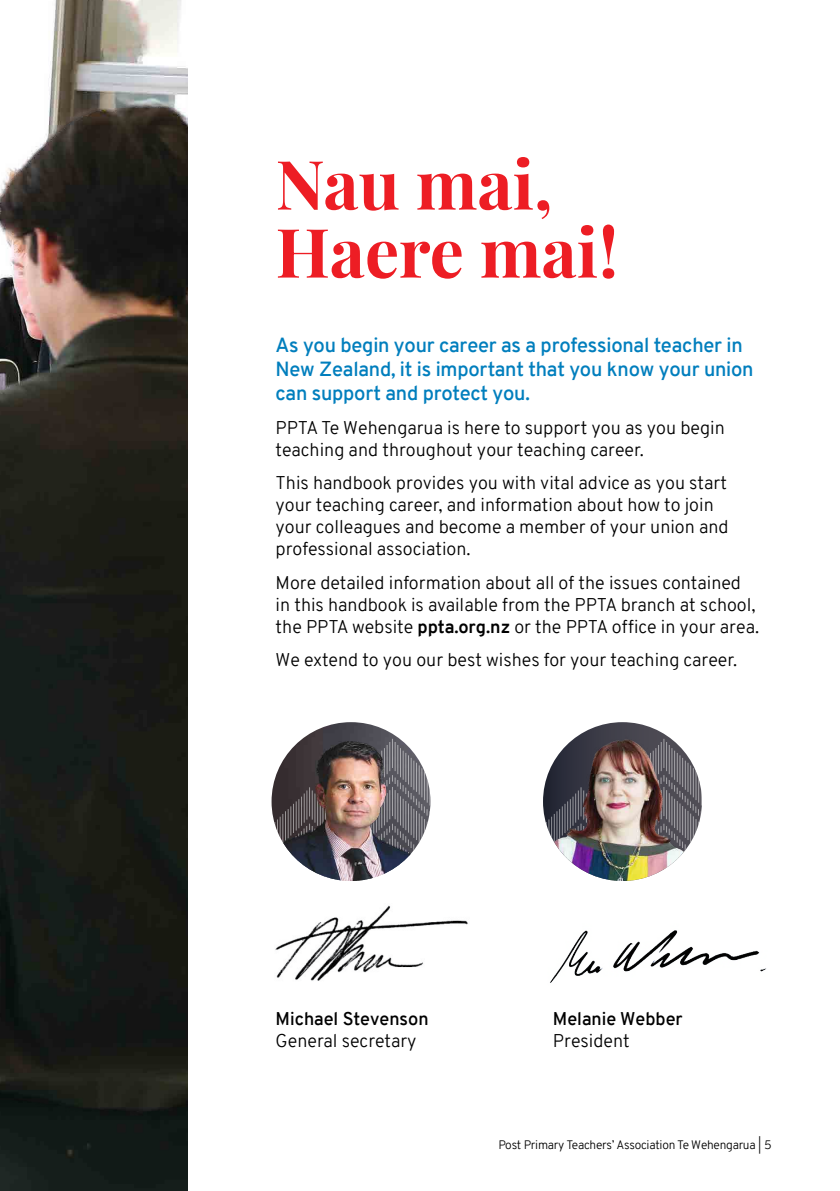
<style>
.page{position:relative;width:840px;height:1191px;background:#fff}
.page>*{position:absolute;margin:0;border:0;box-sizing:border-box;transform-origin:0 0}
.PPTA_New_Teach_Heade{font:700 68px/68px "Playfair Display";color:#ed1d24}
.Intro_paragraph{font:600 20px/24px "Overpass";letter-spacing:-.01em;color:#007ebd}
.PPTA_New_Teach_Body{font:300 18px/22px "Overpass";color:#000}
.PPTA_New_Teach_Body-2{font:600 18px/22px "Overpass";color:#000}
.t1{font:300 12px "Overpass";letter-spacing:-.02em;color:#000}
.s1{font-weight:700}
.s2{font-weight:300}
</style>
<div class="page">
<img style="left:550px;top:930px;width:217px;height:53px">
<img style="left:275px;top:905px;width:193px;height:76px">
<svg style="left:601px;top:739px;width:100px;height:142px"></svg>
<svg style="left:304px;top:739px;width:126px;height:142px"></svg>
<img style="left:542px;top:722px;width:159px;height:159px;border-radius:79px">
<img style="left:271px;top:722px;width:159px;height:159px;border-radius:79px">
<img style="left:0;top:0;width:187px;height:1191px">
<p class="PPTA_New_Teach_Heade" style="left:275px;top:144px;width:344px">Nau mai,<br>Haere mai!</p>
<p class="Intro_paragraph" style="left:275px;top:333px;width:479px">As you begin your career as a professional teacher in<br>New Zealand, it is important that you know your union can support and protect you.</p>
<p class="PPTA_New_Teach_Body" style="left:275px;top:417px;width:450px">PPTA Te Wehengarua is here to support you as you begin teaching and throughout your teaching career.</p>
<p class="PPTA_New_Teach_Body" style="left:275px;top:472px;width:454px">This handbook provides you with vital advice as you start your teaching career, and information about how to join your colleagues and become a member of your union and professional association.</p>
<p class="PPTA_New_Teach_Body" style="left:275px;top:571px;width:485px">More detailed information about all of the issues contained in this handbook is available from the PPTA branch at school, the PPTA website <span class="s1">ppta.org.nz</span> or the PPTA office in your area.</p>
<p class="PPTA_New_Teach_Body" style="left:275px;top:649px;width:463px">We extend to you our best wishes for your teaching career.</p>
<p class="PPTA_New_Teach_Body-2" style="left:275px;top:1007px;width:154px">Michael Stevenson<br><span class="s2">General secretary</span></p>
<p class="PPTA_New_Teach_Body-2" style="left:552px;top:1007px;width:131px">Melanie Webber<br><span class="s2">President</span></p>
<p class="t1" style="left:498px;top:1136px;width:275px">Post Primary Teachers’ Association Te Wehengarua | 5</p>
</div>
